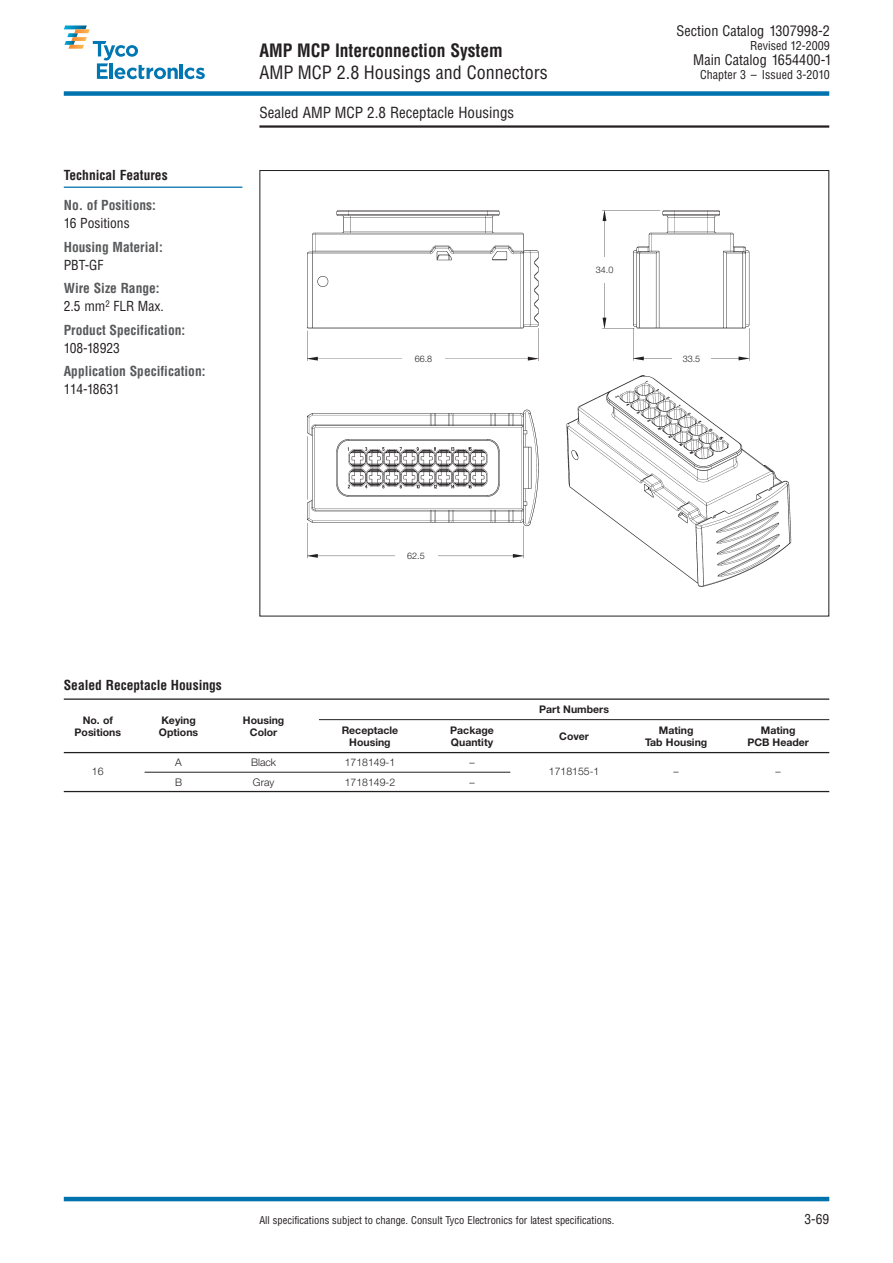
<style>
.page{position:relative;width:893px;height:1263px;background:#fff}
.page>*{position:absolute;margin:0;border:0;box-sizing:border-box;transform-origin:0 0}
.t1{font:condensed 18px "Helvetica";color:#231f20}
.t2{font:700 condensed 18px "Helvetica";color:#231f20}
.t3{font:condensed 15px "Helvetica";color:#231f20}
.t4{font:condensed 14.25px "Helvetica";color:#231f20}
.t5{font:700 condensed 13.5px/18px "Helvetica";color:#58595b}
.t6{font:700 condensed 13.5px "Helvetica";color:#231f20}
.t7{font:condensed 13.5px "Helvetica";color:#231f20}
.t8{font:condensed 12px "Helvetica";color:#231f20}
.t9{font:700 10.5px/12px "Helvetica Neue";color:#231f20;text-align:center}
.t10{font:condensed 10.5px "Helvetica";color:#231f20}
.t11{font:300 10.5px "Helvetica Neue";color:#231f20}
.t12{font:300 9px "Helvetica Neue";color:#231f20}
.s1{font-weight:400;color:#231f20}
.s2{color:#fff}
</style>
<div class="page">
<hr style="left:259px;top:125px;width:570px;height:3px;background:#231f20">
<div style="left:64px;top:91px;width:765px;height:5px;background:#0072ae"></div>
<svg style="left:64px;top:26px;width:141px;height:53px"></svg>
<hr style="left:64px;top:1197px;width:765px;height:4px;background:#0072ae">
<hr style="left:64px;top:187px;width:178px;height:1px;background:#0072ae">
<hr style="left:319px;top:719px;width:510px;height:1px;background:#231f20">
<hr style="left:64px;top:698px;width:765px;height:2px;background:#231f20">
<hr style="left:64px;top:752px;width:765px;height:1px;background:#231f20">
<hr style="left:145px;top:772px;width:365px;height:1px;background:#231f20">
<hr style="left:64px;top:791px;width:765px;height:1px;background:#231f20">
<img style="left:307px;top:210px;width:485px;height:377px">
<div style="left:592px;top:257px;width:25px;height:26px;background:#fff"></div>
<div style="left:402px;top:350px;width:43px;height:17px;background:#fff"></div>
<div style="left:395px;top:547px;width:42px;height:17px;background:#fff"></div>
<div style="left:672px;top:350px;width:39px;height:17px;background:#fff"></div>
<p class="t6" style="left:64px;top:170px;width:105px">Technical Features</p>
<p class="t5" style="left:64px;top:197px;width:94px">No. of Positions:</p>
<p class="t7" style="left:64px;top:218px;width:67px">16 Positions</p>
<p class="t5" style="left:64px;top:239px;width:100px">Housing Material:</p>
<p class="t7" style="left:64px;top:259px;width:41px">PBT-GF</p>
<p class="t5" style="left:64px;top:280px;width:101px">Wire Size Range:<br><span class="s1">2.5 mm</span><sup>2</sup> <span class="s1">FLR Max.</span></p>
<p class="t5" style="left:64px;top:322px;width:123px">Product Specification:</p>
<p class="t7" style="left:64px;top:342px;width:58px">108-18923</p>
<p class="t5" style="left:64px;top:363px;width:143px">Application Specification:</p>
<p class="t7" style="left:64px;top:384px;width:58px">114-18631</p>
<h1 class="t2" style="left:259px;top:43px;width:245px">AMP MCP Interconnection System</h1>
<h1 class="t1" style="left:259px;top:65px;width:290px">AMP MCP 2.8 Housings and Connectors</h1>
<h2 class="t3" style="left:259px;top:106px;width:256px">Sealed AMP MCP 2.8 Receptacle Housings</h2>
<p class="t12" style="left:415px;top:356px;width:19px">66.8</p>
<p class="t12" style="left:596px;top:267px;width:19px">34.0</p>
<p class="t12" style="left:407px;top:552px;width:19px">62.5</p>
<h3 class="t4" style="left:676px;top:26px;width:157px">Section Catalog 1307998-2<span class="s2">.</span></h3>
<p class="t8" style="left:750px;top:41px;width:83px">Revised 12-2009<span class="s2">.</span></p>
<h3 class="t4" style="left:693px;top:55px;width:140px">Main Catalog 1654400-1</h3>
<p class="t8" style="left:700px;top:70px;width:133px">Chapter 3 – Issued 3-2010<span class="s2">.</span></p>
<p class="t12" style="left:683px;top:355px;width:19px">33.5</p>
<p class="t6" style="left:64px;top:680px;width:160px">Sealed Receptacle Housings</p>
<p class="t9" style="left:75px;top:715px;width:48px">No. of<br>Positions</p>
<p class="t9" style="left:159px;top:715px;width:41px;text-align:left">Keying<br>Options</p>
<p class="t9" style="left:243px;top:715px;width:43px">Housing<br>Color</p>
<p class="t9" style="left:539px;top:705px;width:71px">Part Numbers</p>
<p class="t9" style="left:342px;top:725px;width:58px">Receptacle</p>
<p class="t9" style="left:450px;top:725px;width:45px">Package</p>
<p class="t9" style="left:659px;top:725px;width:36px">Mating</p>
<p class="t9" style="left:761px;top:725px;width:36px">Mating</p>
<p class="t9" style="left:559px;top:731px;width:31px">Cover</p>
<p class="t9" style="left:349px;top:737px;width:43px">Housing</p>
<p class="t9" style="left:451px;top:737px;width:44px">Quantity</p>
<p class="t9" style="left:645px;top:737px;width:64px">Tab Housing</p>
<p class="t9" style="left:747px;top:737px;width:63px">PCB Header</p>
<p class="t11" style="left:92px;top:768px;width:13px">16</p>
<p class="t11" style="left:175px;top:759px;width:8px">A</p>
<p class="t11" style="left:251px;top:759px;width:27px">Black</p>
<p class="t11" style="left:345px;top:759px;width:52px">1718149-1</p>
<p class="t11" style="left:469px;top:759px;width:7px">–</p>
<p class="t11" style="left:175px;top:778px;width:9px">B</p>
<p class="t11" style="left:253px;top:778px;width:23px">Gray</p>
<p class="t11" style="left:345px;top:778px;width:52px">1718149-2</p>
<p class="t11" style="left:469px;top:778px;width:7px">–</p>
<p class="t11" style="left:549px;top:768px;width:52px">1718155-1</p>
<p class="t11" style="left:673px;top:768px;width:7px">–</p>
<p class="t11" style="left:775px;top:768px;width:7px">–</p>
<p class="t10" style="left:259px;top:1216px;width:357px">All specifications subject to change. Consult Tyco Electronics for latest specifications.</p>
<p class="t7" style="left:804px;top:1214px;width:26px">3-69</p>
</div>
